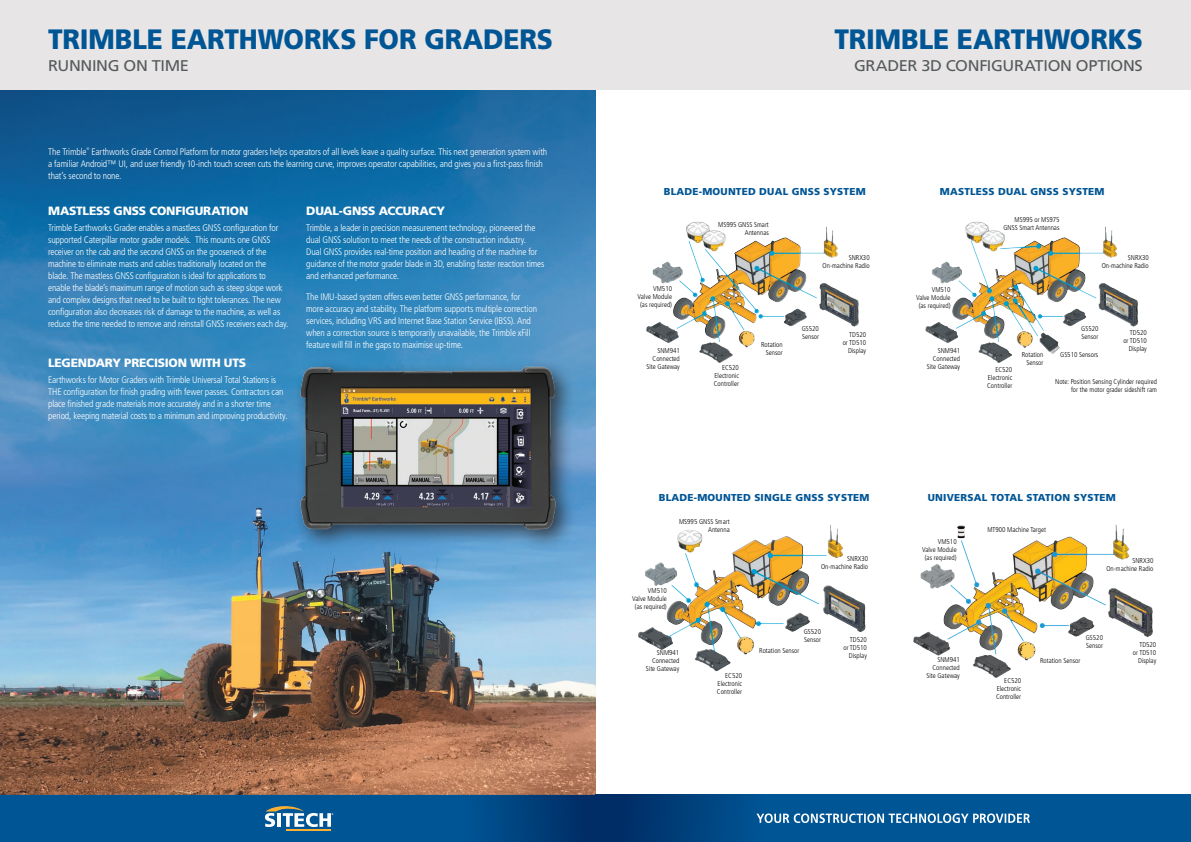
<style>
.page{position:relative;width:1191px;height:842px;background:#fff}
.page>*{position:absolute;margin:0;border:0;box-sizing:border-box;transform-origin:0 0}
.t1{font:900 28px "Frutiger LT Std";letter-spacing:-.005em;color:#005595;scale:.94 1}
.t2{font:15.5px "Frutiger LT Std";letter-spacing:-.02em;color:#565a5c;scale:1.06 1}
.t3{font:900 12px "Frutiger LT Std";letter-spacing:-.02em;color:#fff}
.t4{font:900 10px "Frutiger LT Std";letter-spacing:.02em;color:#005595}
.t5{font:300 condensed 9.5px/12px "Frutiger LT Std";letter-spacing:-.015em;color:#fff}
.t6{font:300 condensed 7px/8px "Frutiger LT Std";color:#000;text-align:right}
.t7{font:300 condensed 3.8px "Frutiger LT Std";color:#fff}
</style>
<div class="page">
<img style="left:0;top:386px;width:595px;height:409px">
<svg style="left:0;top:90px;width:595px;height:296px;background:#2275ad"></svg>
<div style="left:292px;top:358px;width:285px;height:192px;background:#231f20;opacity:.75"></div>
<img style="left:288px;top:357px;width:281px;height:185px">
<div style="left:0;top:0;width:595px;height:90px;background:#e7e5e5"></div>
<div style="left:595px;top:0;width:596px;height:90px;background:#e7e5e5"></div>
<svg style="left:0;top:795px;width:595px;height:47px;background:#00508e"></svg>
<svg style="left:595px;top:795px;width:596px;height:47px;background:#004d8c"></svg>
<hr style="left:286px;top:829px;width:45px;height:1px;background:#fbb033">
<svg style="left:265px;top:806px;width:68px;height:21px"></svg>
<svg style="left:756px;top:813px;width:274px;height:10px"></svg>
<div style="left:638px;top:197px;width:231px;height:176px;background:#fff;opacity:.9"></div>
<div style="left:917px;top:197px;width:231px;height:176px;background:#fff;opacity:.9"></div>
<div style="left:905px;top:500px;width:258px;height:202px;background:#fff;opacity:.9"></div>
<div style="left:629px;top:493px;width:247px;height:188px;background:#fff;opacity:.9"></div>
<h1 class="t1" style="left:48px;top:22px;width:538px">TRIMBLE EARTHWORKS FOR GRADERS</h1>
<h2 class="t2" style="left:48px;top:56px;width:134px">RUNNING ON TIME</h2>
<p class="t5" style="left:48px;top:145px;width:40px">The Trimble</p>
<p class="t7" style="left:86px;top:146px;width:5px">®</p>
<p class="t5" style="left:48px;top:145px;width:500px;text-indent:43px">Earthworks Grade Control Platform for motor graders helps operators of all levels leave a quality surface. This next generation system with a familiar Android™ UI, and user friendly 10-inch touch screen cuts the learning curve, improves operator capabilities, and gives you a first-pass finish that’s second to none.</p>
<p class="t3" style="left:306px;top:203px;width:140px">DUAL-GNSS ACCURACY</p>
<p class="t5" style="left:306px;top:222px;width:240px">Trimble, a leader in precision measurement technology, pioneered the dual GNSS solution to meet the needs of the construction industry.<br>Dual GNSS provides real-time position and heading of the machine for guidance of the motor grader blade in 3D, enabling faster reaction times and enhanced performance.</p>
<p class="t5" style="left:306px;top:290px;width:232px">The IMU-based system offers even better GNSS performance, for more accuracy and stability. The platform supports multiple correction services, including VRS and Internet Base Station Service (IBSS). And when a correction source is temporarily unavailable, the Trimble xFill feature will fill in the gaps to maximise up-time.</p>
<p class="t3" style="left:48px;top:203px;width:202px">MASTLESS GNSS CONFIGURATION</p>
<p class="t5" style="left:48px;top:222px;width:242px">Trimble Earthworks Grader enables a mastless GNSS configuration for supported Caterpillar motor grader models. This mounts one GNSS receiver on the cab and the second GNSS on the gooseneck of the machine to eliminate masts and cables traditionally located on the blade. The mastless GNSS configuration is ideal for applications to enable the blade’s maximum range of motion such as steep slope work and complex designs that need to be built to tight tolerances. The new configuration also decreases risk of damage to the machine, as well as reduce the time needed to remove and reinstall GNSS receivers each day.</p>
<p class="t3" style="left:48px;top:355px;width:200px">LEGENDARY PRECISION WITH UTS</p>
<p class="t5" style="left:48px;top:374px;width:241px">Earthworks for Motor Graders with Trimble Universal Total Stations is THE configuration for finish grading with fewer passes. Contractors can place finished grade materials more accurately and in a shorter time period, keeping material costs to a minimum and improving productivity.</p>
<h1 class="t1" style="left:834px;top:22px;width:329px">TRIMBLE EARTHWORKS</h1>
<h2 class="t2" style="left:854px;top:56px;width:274px">GRADER 3D CONFIGURATION OPTIONS</h2>
<p class="t4" style="left:664px;top:186px;width:203px">BLADE-MOUNTED DUAL GNSS SYSTEM</p>
<p class="t4" style="left:940px;top:186px;width:166px">MASTLESS DUAL GNSS SYSTEM</p>
<p class="t6" style="left:637px;top:285px;width:36px">VM510<br>Valve Module (as required)</p>
<p class="t6" style="left:718px;top:220px;width:52px">MS995 GNSS Smart<br>Antennas</p>
<p class="t6" style="left:1003px;top:215px;width:58px">MS995 or MS975<br>GNSS Smart Antennas</p>
<p class="t6" style="left:822px;top:253px;width:49px">SNRX30<br>On-machine Radio</p>
<p class="t6" style="left:916px;top:286px;width:36px">VM510<br>Valve Module (as required)</p>
<p class="t6" style="left:1101px;top:253px;width:49px">SNRX30<br>On-machine Radio</p>
<p class="t6" style="left:801px;top:325px;width:19px;text-align:left">GS520<br>Sensor</p>
<p class="t6" style="left:842px;top:330px;width:25px">TD520 or TD510<br>Display</p>
<p class="t6" style="left:761px;top:341px;width:23px">Rotation<br>Sensor</p>
<p class="t6" style="left:646px;top:347px;width:35px">SNM941<br>Connected<br>Site Gateway</p>
<p class="t6" style="left:1021px;top:351px;width:23px">Rotation<br>Sensor</p>
<p class="t6" style="left:926px;top:347px;width:35px">SNM941<br>Connected<br>Site Gateway</p>
<p class="t6" style="left:714px;top:364px;width:27px;text-align:justify;text-indent:8px">EC520<br>Electronic Controller</p>
<p class="t6" style="left:987px;top:366px;width:27px;text-align:justify;text-indent:8px">EC520<br>Electronic Controller</p>
<p class="t6" style="left:1081px;top:325px;width:19px;text-align:left">GS520<br>Sensor</p>
<p class="t6" style="left:1060px;top:351px;width:40px">GS510 Sensors</p>
<p class="t6" style="left:1123px;top:329px;width:25px">TD520 or TD510<br>Display</p>
<p class="t6" style="left:1055px;top:377px;width:103px">Note: Position Sensing Cylinder required for the motor grader sideshift ram</p>
<p class="t4" style="left:659px;top:491px;width:212px">BLADE-MOUNTED SINGLE GNSS SYSTEM</p>
<p class="t6" style="left:679px;top:518px;width:52px">MS995 GNSS Smart<br>Antenna</p>
<p class="t6" style="left:632px;top:586px;width:36px">VM510<br>Valve Module (as required)</p>
<p class="t6" style="left:646px;top:649px;width:35px">SNM941<br>Connected<br>Site Gateway</p>
<p class="t6" style="left:717px;top:671px;width:27px;text-align:justify;text-indent:8px">EC520<br>Electronic Controller</p>
<p class="t6" style="left:821px;top:555px;width:49px">SNRX30<br>On-machine Radio</p>
<p class="t6" style="left:804px;top:627px;width:19px;text-align:left">GS520<br>Sensor</p>
<p class="t6" style="left:759px;top:647px;width:42px">Rotation Sensor</p>
<p class="t6" style="left:843px;top:635px;width:25px">TD520 or TD510<br>Display</p>
<p class="t4" style="left:928px;top:491px;width:189px">UNIVERSAL TOTAL STATION SYSTEM</p>
<p class="t6" style="left:922px;top:538px;width:36px">VM510<br>Valve Module (as required)</p>
<p class="t6" style="left:926px;top:655px;width:35px">SNM941<br>Connected<br>Site Gateway</p>
<p class="t6" style="left:987px;top:526px;width:60px">MT900 Machine Target</p>
<p class="t6" style="left:1106px;top:557px;width:49px">SNRX30<br>On-machine Radio</p>
<p class="t6" style="left:996px;top:677px;width:27px;text-align:justify;text-indent:8px">EC520<br>Electronic Controller</p>
<p class="t6" style="left:1085px;top:634px;width:19px;text-align:left">GS520<br>Sensor</p>
<p class="t6" style="left:1040px;top:656px;width:42px">Rotation Sensor</p>
<p class="t6" style="left:1132px;top:641px;width:25px">TD520 or TD510<br>Display</p>
</div>
